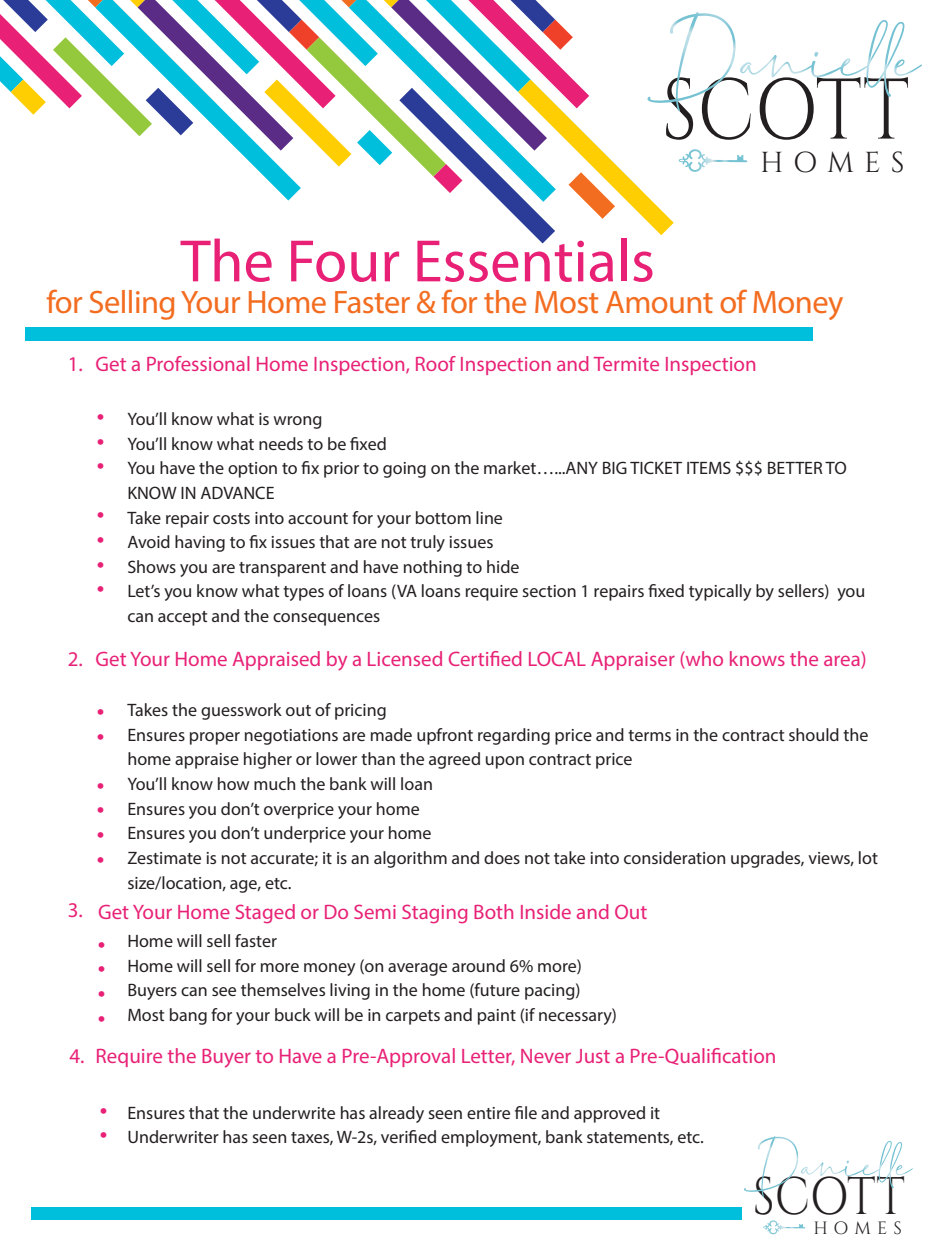
<style>
.page{position:relative;width:950px;height:1246px;background:#fff}
.page>*{position:absolute;margin:0;border:0;box-sizing:border-box;transform-origin:0 0}
.t1{font:85.65px "Cinzel";color:#231f20;scale:.88 1}
.t2{font:900 60.3px "Proxima Nova";color:#e82176}
.t3{font:52.65px "Cinzel";color:#231f20;scale:.88 1}
.t4{font:700 32.55px "Proxima Nova";letter-spacing:-.02em;color:#f36d21}
.t5{font:28.8px "Cinzel";letter-spacing:.34em;color:#231f20}
.t6{font:300 27px/24.6px "Proxima Nova";color:#e82176;text-align:justify}
.t7{font:700 21px "Proxima Nova";color:#e82176}
.t8{font:300 18px/24.6px "Proxima Nova";color:#231f20}
.t9{font:17.7px "Cinzel";letter-spacing:.345em;color:#231f20}
</style>
<div class="page">
<div style="left:25px;top:327px;width:788px;height:14px;background:#00bfdd"></div>
<div style="left:31px;top:1207px;width:710px;height:12px;background:#00bfdd"></div>
<svg style="left:763px;top:1220px;width:42px;height:14px"></svg>
<svg style="left:744px;top:1136px;width:169px;height:61px"></svg>
<svg style="left:0;top:0;width:922px;height:243px"></svg>
<h1 class="t1" style="left:661px;top:55px;width:283px">SCOTT</h1>
<h3 class="t5" style="left:760px;top:144px;width:146px">HOMES</h3>
<h2 class="t2" style="left:180px;top:224px;width:476px">The Four Essentials</h2>
<h3 class="t4" style="left:46px;top:282px;width:798px">for Selling Your Home Faster &amp; for the Most Amount of Money</h3>
<p class="t7" style="left:68px;top:351px;width:690px">1. Get a Professional Home Inspection, Roof Inspection and Termite Inspection</p>
<p class="t8" style="left:127px;top:406px;width:739px">You’ll know what is wrong<br>You’ll know what needs to be fixed<br>You have the option to fix prior to going on the market…...ANY BIG TICKET ITEMS $$$ BETTER TO KNOW IN ADVANCE<br>Take repair costs into account for your bottom line<br>Avoid having to fix issues that are not truly issues<br>Shows you are transparent and have nothing to hide<br>Let’s you know what types of loans (VA loans require section 1 repairs fixed typically by sellers) you can accept and the consequences</p>
<h3 class="t6" style="left:97px;top:402px;width:9px">• • •</h3>
<h3 class="t6" style="left:97px;top:500px;width:9px">• • • •</h3>
<p class="t7" style="left:68px;top:646px;width:800px">2. Get Your Home Appraised by a Licensed Certified LOCAL Appraiser (who knows the area)</p>
<p class="t8" style="left:127px;top:697px;width:752px">Takes the guesswork out of pricing<br>Ensures proper negotiations are made upfront regarding price and terms in the contract should the home appraise higher or lower than the agreed upon contract price<br>You’ll know how much the bank will loan<br>Ensures you don’t overprice your home<br>Ensures you don’t underprice your home<br>Zestimate is not accurate; it is an algorithm and does not take into consideration upgrades, views, lot size/location, age, etc.</p>
<h3 class="t6" style="left:97px;top:697px;width:9px">• •</h3>
<h3 class="t6" style="left:97px;top:771px;width:9px">• • • •</h3>
<p class="t7" style="left:68px;top:899px;width:581px">3. Get Your Home Staged or Do Semi Staging Both Inside and Out</p>
<p class="t8" style="left:127px;top:928px;width:491px">Home will sell faster<br>Home will sell for more money (on average around 6% more)<br>Buyers can see themselves living in the home (future pacing)<br>Most bang for your buck will be in carpets and paint (if necessary)</p>
<h3 class="t6" style="left:98px;top:930px;width:9px">• • • •</h3>
<p class="t7" style="left:69px;top:1043px;width:708px">4. Require the Buyer to Have a Pre-Approval Letter, Never Just a Pre-Qualification</p>
<p class="t8" style="left:127px;top:1100px;width:578px">Ensures that the underwrite has already seen entire file and approved it<br>Underwriter has seen taxes, W-2s, verified employment, bank statements, etc.</p>
<h3 class="t6" style="left:100px;top:1095px;width:9px">• •</h3>
<h3 class="t3" style="left:752px;top:1162px;width:174px">SCOTT</h3>
<p class="t9" style="left:813px;top:1217px;width:90px">HOMES</p>
</div>
